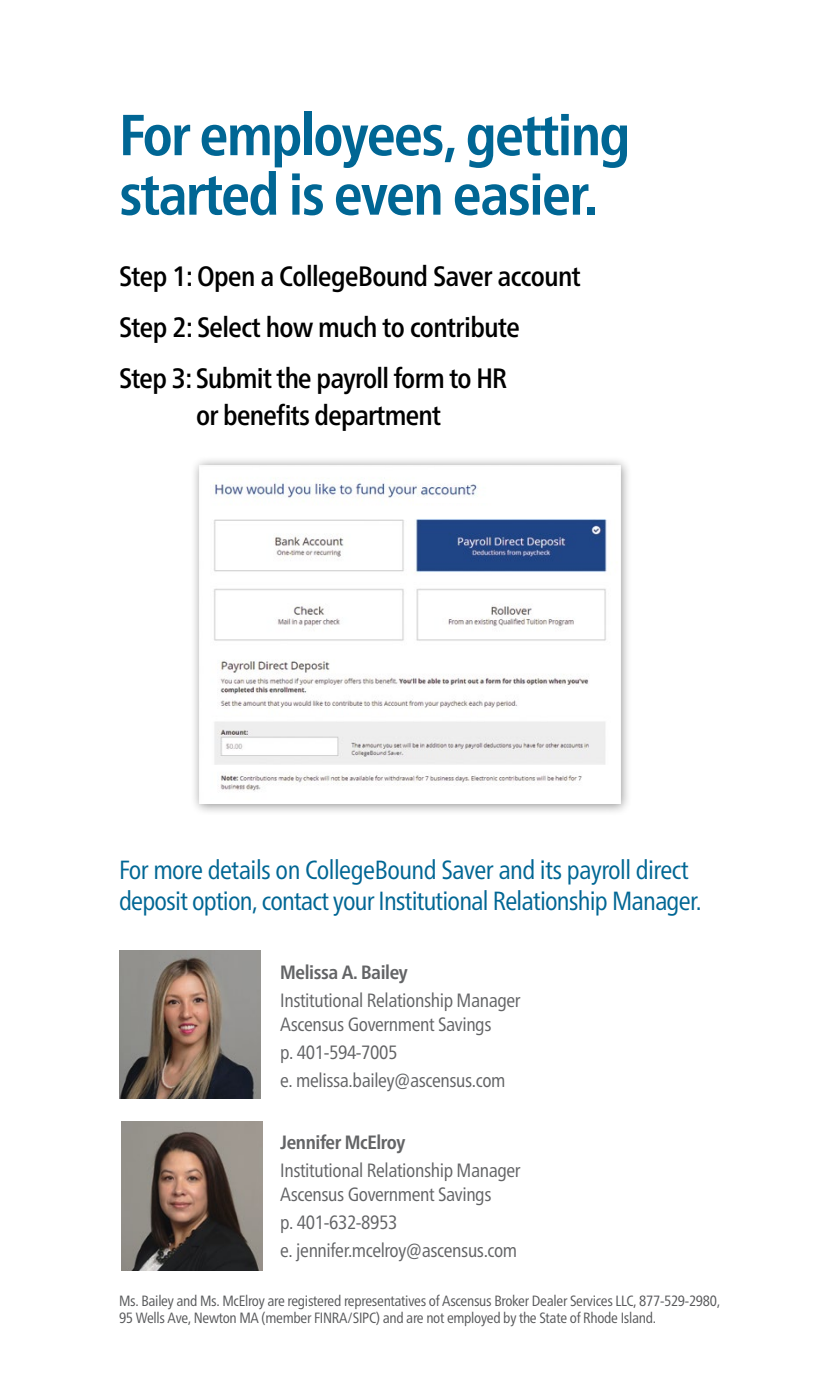
<style>
.page{position:relative;width:819px;height:1386px;background:#fff}
.page>*{position:absolute;margin:0;border:0;box-sizing:border-box;transform-origin:0 0}
.t1{font:700 condensed 57.75px/59.5px "Frutiger Neue LTW1 G";letter-spacing:-.03em;color:#006694}
.t2{font:500 condensed 28px/50.8px "Frutiger Neue LTW1 G";letter-spacing:-.02em;color:#000}
.t3{font:condensed 26.25px/31.5px "Frutiger Neue LTW1 G";letter-spacing:-.03em;color:#006694}
.t4{font:condensed 19.25px/24.5px "Frutiger Neue LTW1 G";letter-spacing:-.02em;color:#636466}
.t5{font:700 condensed 19.25px "Frutiger Neue LTW1 G";letter-spacing:-.02em;color:#636466}
.t6{font:condensed 14.88px/17.5px "Frutiger Neue LTW1 G";letter-spacing:-.02em;color:#58595b}
</style>
<div class="page">
<div style="left:190px;top:455px;width:442px;height:361px;background:#000;opacity:.43"></div>
<img style="left:199px;top:465px;width:421px;height:339px">
<img style="left:418px;top:472px;width:78px;height:30px">
<img style="left:119px;top:950px;width:142px;height:149px">
<img style="left:121px;top:1122px;width:142px;height:148px">
<p class="t1" style="left:119px;top:105px;width:513px">For employees, getting started is even easier.</p>
<p class="t2" style="left:119px;top:251px;width:463px">Step 1: Open a CollegeBound Saver account<br>Step 2: Select how much to contribute</p>
<p class="t2" style="left:119px;top:360px;width:390px;line-height:36.8px;text-align:center">Step 3: Submit the payroll form to HR or benefits department</p>
<p class="t3" style="left:119px;top:854px;width:584px">For more details on CollegeBound Saver and its payroll direct deposit option, contact your Institutional Relationship Manager.</p>
<p class="t5" style="left:280px;top:961px;width:129px">Melissa A. Bailey</p>
<p class="t4" style="left:280px;top:988px;width:242px">Institutional Relationship Manager<br>Ascensus Government Savings</p>
<p class="t4" style="left:280px;top:1040px;width:119px">p. 401-594-7005</p>
<p class="t4" style="left:280px;top:1068px;width:227px">e. melissa.bailey@ascensus.com</p>
<p class="t5" style="left:280px;top:1131px;width:127px">Jennifer McElroy</p>
<p class="t4" style="left:280px;top:1158px;width:242px">Institutional Relationship Manager<br>Ascensus Government Savings</p>
<p class="t4" style="left:280px;top:1210px;width:119px">p. 401-632-8953</p>
<p class="t4" style="left:280px;top:1238px;width:238px">e. jennifer.mcelroy@ascensus.com</p>
<p class="t6" style="left:119px;top:1291px;width:603px">Ms. Bailey and Ms. McElroy are registered representatives of Ascensus Broker Dealer Services LLC, 877-529-2980,<br>95 Wells Ave, Newton MA (member FINRA/SIPC) and are not employed by the State of Rhode Island.</p>
</div>
